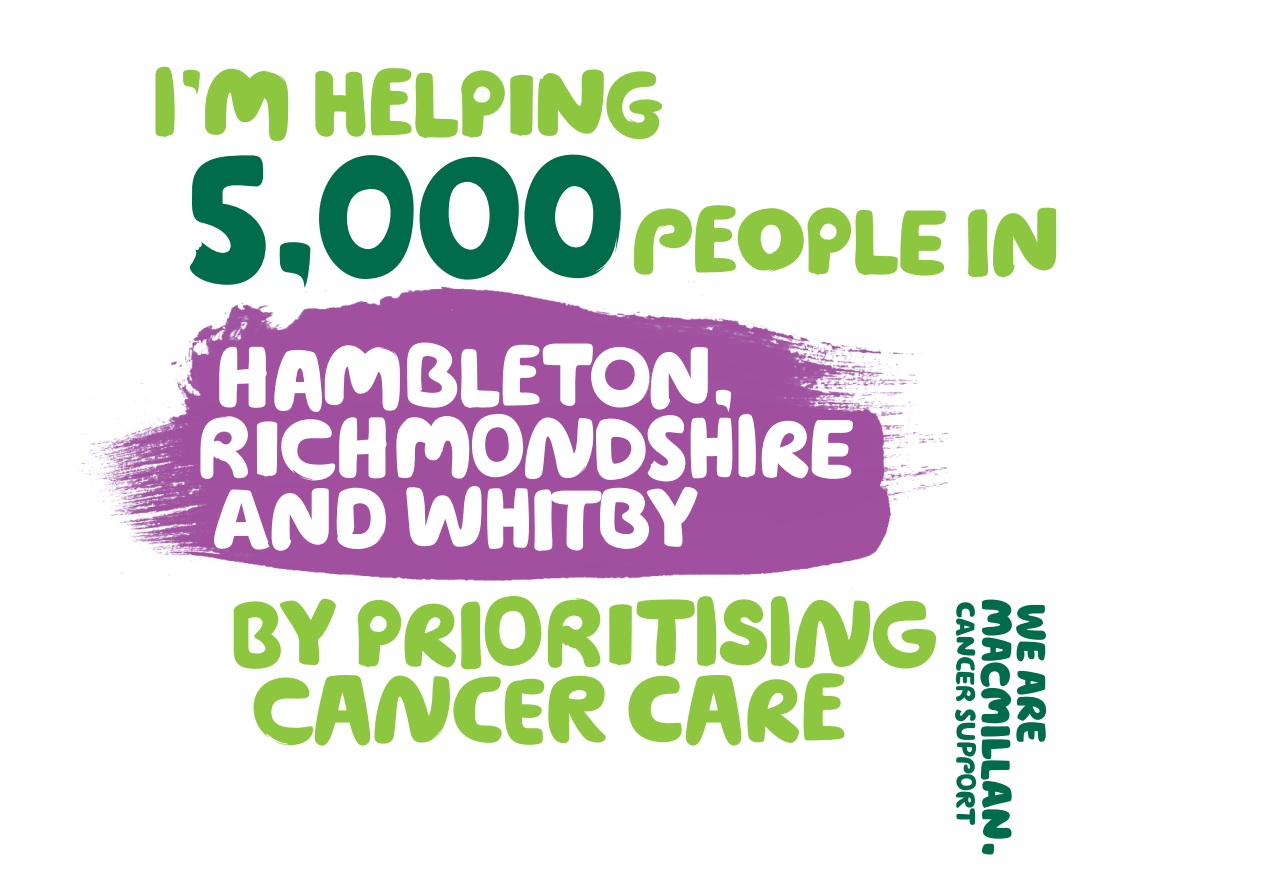
<style>
.page{position:relative;width:1263px;height:893px;background:#fff}
.page>*{position:absolute;margin:0;border:0;box-sizing:border-box;transform-origin:0 0}
.t1{font:172.5px "Macmillan Headline";color:#006c4a}
.t2{font:94.5px/137.1px "Macmillan Headline";color:#8dc63f}
.t3{font:85.5px/70.5px "Macmillan Headline";color:#fff}
</style>
<div class="page">
<img style="left:77px;top:280px;width:870px;height:310px">
<svg style="left:955px;top:600px;width:91px;height:254px"></svg>
<p class="t2" style="left:633px;top:36px;width:429px;text-indent:-482px">I’M HELPING<br>PEOPLE IN</p>
<h1 class="t1" style="left:183px;top:113px;width:443px">5,000</h1>
<p class="t3" style="left:196px;top:343px;width:655px">HAMBLETON,<br>RICHMONDSHIRE<br>AND WHITBY</p>
<p class="t2" style="left:231px;top:596px;width:707px;line-height:75.6px">BY PRIORITISING<br>CANCER CARE</p>
</div>
